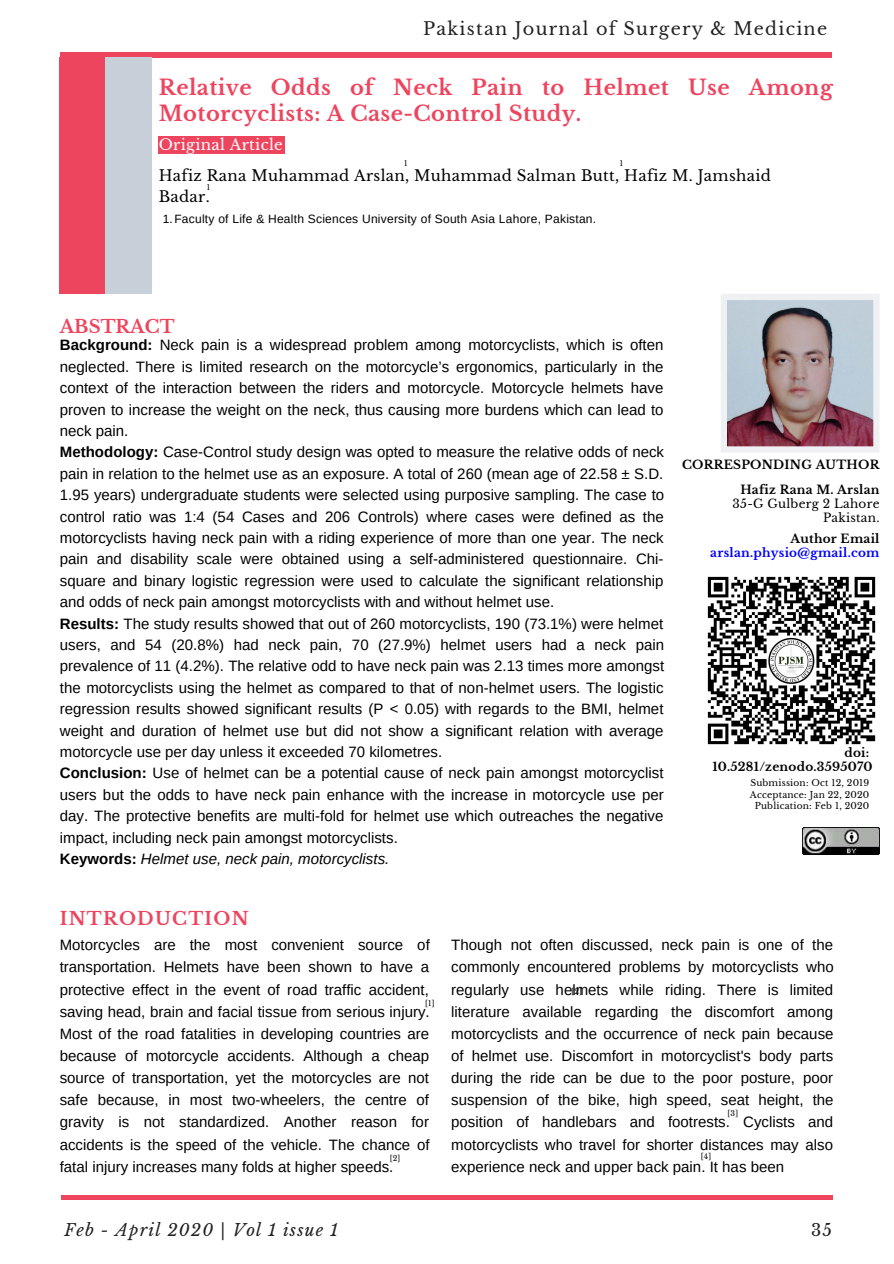
<style>
.page{position:relative;width:894px;height:1264px;background:#fff}
.page>*{position:absolute;margin:0;border:0;box-sizing:border-box;transform-origin:0 0}
.t1{font:700 21px/26px "Libre Baskerville";letter-spacing:.02em;color:#ee455f}
.t2{font:700 18px "Libre Baskerville";letter-spacing:.07em;color:#ee455f}
.t3{font:700 18px "Libre Baskerville";color:#ee455f}
.t4{font:17.7px "Libre Baskerville";letter-spacing:.07em;color:#222}
.t5{font:italic 16.5px "Libre Baskerville";letter-spacing:.07em;color:#222}
.t6{font:16.5px "Libre Baskerville";color:#222}
.t7{font:15px/21.5px "Arimo";color:#000;text-align:justify}
.t8{font:15px/21.5px "Libre Baskerville";letter-spacing:.02em;color:#000}
.t9{font:15px "Libre Baskerville";letter-spacing:.02em;color:#fff}
.t10{font:700 12px/14px "Libre Baskerville";letter-spacing:.02em;color:#000;text-align:right}
.t11{font:12px "Arimo";letter-spacing:.02em;color:#000}
.t12{font:12px/14px "Libre Baskerville";letter-spacing:.02em;color:#000;text-align:right}
.t13{font:700 12px "Libre Baskerville";letter-spacing:.02em;color:#00f}
.t14{font:9px/11.2px "Libre Baskerville";letter-spacing:.02em;color:#000;text-align:center}
.t15{font:7.5px "Libre Baskerville";color:#000}
.s1{font-weight:700}
.s2{font-style:italic}
</style>
<div class="page">
<hr style="left:60px;top:53px;width:771px;height:4px;background:#ee455f">
<hr style="left:61px;top:1195px;width:772px;height:4px;background:#ee455f">
<div style="left:60px;top:57px;width:46px;height:237px;background:#ee455f"></div>
<div style="left:106px;top:57px;width:46px;height:237px;background:#c7d0d8"></div>
<img style="left:802px;top:828px;width:77px;height:27px">
<svg style="left:721px;top:294px;width:158px;height:158px;background:#ab9da5"></svg>
<img style="left:707px;top:576px;width:169px;height:169px">
<div style="left:159px;top:136px;width:126px;height:18px;background:#ee455f"></div>
<p class="t4" style="left:423px;top:18px;width:405px">Pakistan Journal of Surgery &amp; Medicine</p>
<h1 class="t1" style="left:159px;top:75px;width:675px">Relative Odds of Neck Pain to Helmet Use Among<br>Motorcyclists: A Case-Control Study.</h1>
<p class="t9" style="left:159px;top:136px;width:125px">Original Article</p>
<p class="t15" style="left:404px;top:158px;width:5px">1</p>
<p class="t15" style="left:619px;top:158px;width:5px">1</p>
<p class="t8" style="left:159px;top:165px;width:613px">Hafiz Rana Muhammad Arslan, Muhammad Salman Butt, Hafiz M. Jamshaid<br>Badar.</p>
<p class="t11" style="left:163px;top:211px;width:435px">1.Faculty of Life &amp; Health Sciences University of South Asia Lahore, Pakistan.</p>
<p class="t15" style="left:207px;top:183px;width:5px">1</p>
<p class="t3" style="left:60px;top:315px;width:116px">ABSTRACT</p>
<p class="t7" style="left:60px;top:334px;width:605px;text-align:left"><span class="s1">Background:</span> Neck pain is a widespread problem among motorcyclists, which is often neglected. There is limited research on the motorcycle’s ergonomics, particularly in the context of the interaction between the riders and motorcycle. Motorcycle helmets have proven to increase the weight on the neck, thus causing more burdens which can lead to neck pain.<br><span class="s1">Methodology:</span> Case-Control study design was opted to measure the relative odds of neck pain in relation to the helmet use as an exposure. A total of 260 (mean age of 22.58 ± S.D.<br>1.95 years) undergraduate students were selected using purposive sampling. The case to control ratio was 1:4 (54 Cases and 206 Controls) where cases were defined as the motorcyclists having neck pain with a riding experience of more than one year. The neck pain and disability scale were obtained using a self-administered questionnaire. Chi&shy;square and binary logistic regression were used to calculate the significant relationship and odds of neck pain amongst motorcyclists with and without helmet use.<br><span class="s1">Results:</span> The study results showed that out of 260 motorcyclists, 190 (73.1%) were helmet users, and 54 (20.8%) had neck pain, 70 (27.9%) helmet users had a neck pain prevalence of 11 (4.2%). The relative odd to have neck pain was 2.13 times more amongst the motorcyclists using the helmet as compared to that of non-helmet users. The logistic regression results showed significant results (P &lt; 0.05) with regards to the BMI, helmet weight and duration of helmet use but did not show a significant relation with average motorcycle use per day unless it exceeded 70 kilometres.<br><span class="s1">Conclusion:</span> Use of helmet can be a potential cause of neck pain amongst motorcyclist users but the odds to have neck pain enhance with the increase in motorcycle use per day. The protective benefits are multi-fold for helmet use which outreaches the negative impact, including neck pain amongst motorcyclists.<br><span class="s1">Keywords:</span> <span class="s2">Helmet use, neck pain, motorcyclists.</span></p>
<p class="t10" style="left:681px;top:458px;width:199px">CORRESPONDING AUTHOR</p>
<p class="t10" style="left:740px;top:482px;width:141px">Hafiz Rana M. Arslan</p>
<p class="t12" style="left:732px;top:496px;width:148px">35-G Gulberg 2 Lahore<br>Pakistan.</p>
<p class="t10" style="left:790px;top:531px;width:90px">Author Email</p>
<p class="t13" style="left:710px;top:545px;width:171px">arslan.physio@gmail.com</p>
<p class="t10" style="left:712px;top:745px;width:162px">doi:<br>10.5281/zenodo.3595070</p>
<p class="t14" style="left:749px;top:777px;width:121px">Submission: Oct 12, 2019<br>Acceptance: Jan 22, 2020<br>Publication: Feb 1, 2020</p>
<p class="t2" style="left:60px;top:907px;width:190px">INTRODUCTION</p>
<p class="t7" style="left:60px;top:934px;width:371px;line-height:22.2px">Motorcycles are the most convenient source of transportation. Helmets have been shown to have a protective effect in the event of road traffic accident, saving head, brain and facial tissue from serious injury.<br>Most of the road fatalities in developing countries are because of motorcycle accidents. Although a cheap source of transportation, yet the motorcycles are not safe because, in most two-wheelers, the centre of gravity is not standardized. Another reason for accidents is the speed of the vehicle. The chance of fatal injury increases many folds at higher speeds.</p>
<p class="t15" style="left:425px;top:998px;width:11px">[1]</p>
<p class="t15" style="left:389px;top:1153px;width:12px">[2]</p>
<p class="t7" style="left:451px;top:934px;width:384px;line-height:22.2px">Though not often discussed, neck pain is one of the commonly encountered problems by motorcyclists who regularly use helmets while riding. There is limited literature available regarding the discomfort among motorcyclists and the occurrence of neck pain because of helmet use. Discomfort in motorcyclist's body parts during the ride can be due to the poor posture, poor suspension of the bike, high speed, seat height, the position of handlebars and footrests. Cyclists and motorcyclists who travel for shorter distances may also experience neck and upper back pain. It has been</p>
<p class="t15" style="left:571px;top:986px;width:12px">[2]</p>
<p class="t15" style="left:727px;top:1108px;width:12px">[3]</p>
<p class="t15" style="left:700px;top:1151px;width:12px">[4]</p>
<p class="t5" style="left:64px;top:1219px;width:275px">Feb - April 2020 | Vol 1 issue 1</p>
<p class="t6" style="left:810px;top:1219px;width:22px">35</p>
</div>
